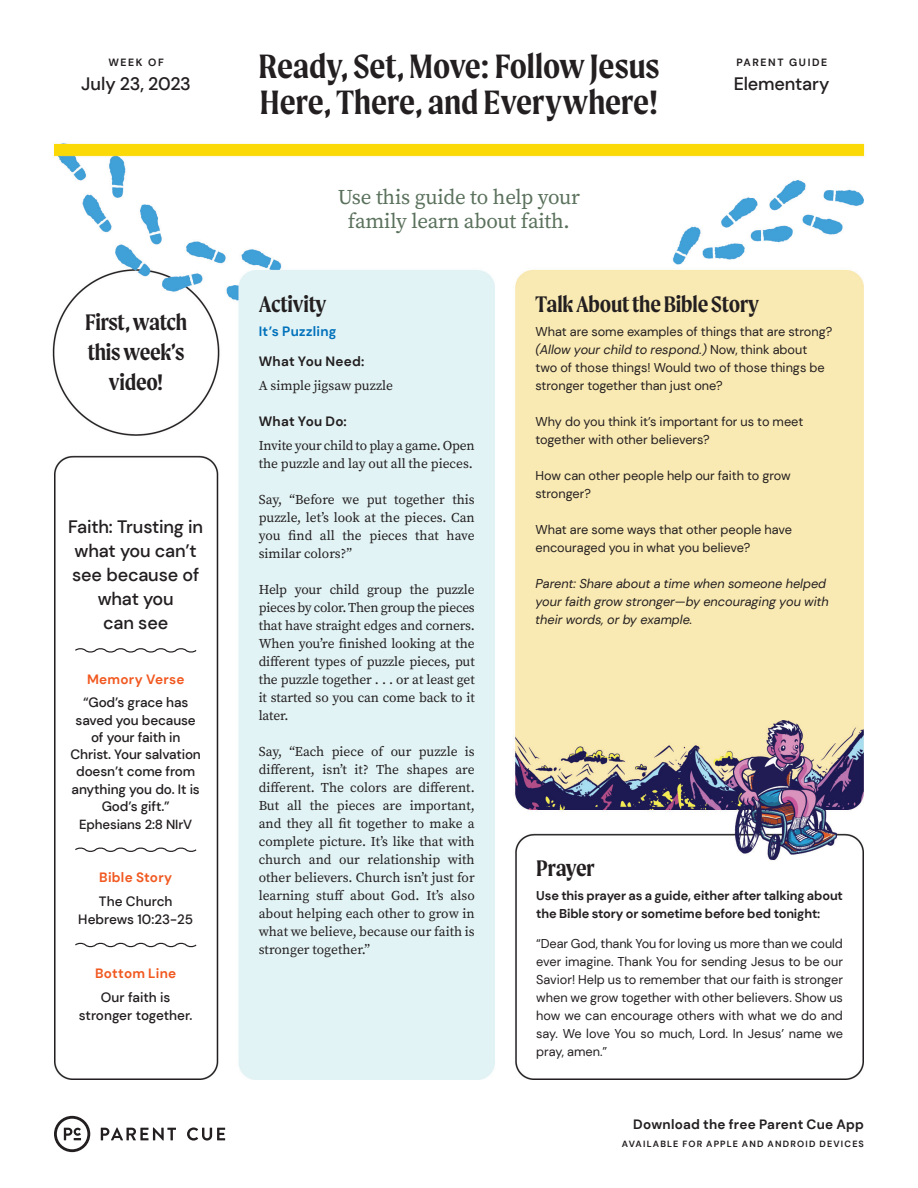
<style>
.page{position:relative;width:918px;height:1188px;background:#fff}
.page>*{position:absolute;margin:0;border:0;box-sizing:border-box;transform-origin:0 0}
.t1{font:600 36px/36px "Moret";color:#231f20}
.t2{font:600 24px/30px "Moret";letter-spacing:-.01em;color:#231f20;text-align:center}
.t3{font:21px/24px "Source Serif Pro";letter-spacing:-.01em;color:#5a715c;text-align:center}
.t4{font:500 18px/24px "DM Sans";letter-spacing:-.01em;color:#231f20;text-align:center}
.t5{font:13.5px/18px "Source Serif Pro";letter-spacing:-.005em;color:#231f20;text-align:justify}
.t6{font:500 13.5px/17.2px "DM Sans";letter-spacing:-.01em;color:#231f20;text-align:center}
.t7{font:700 13.5px "DM Sans";letter-spacing:.015em;color:#231f20}
.t8{font:700 13.5px "DM Sans";letter-spacing:.02em;color:#f15921}
.t9{font:700 13.5px "DM Sans";letter-spacing:.02em;color:#0071bb}
.t10{font:500 13.2px "DM Sans";letter-spacing:-.01em;color:#231f20}
.t11{font:12.75px/18px "DM Sans";color:#231f20}
.t12{font:italic 12.75px/18px "DM Sans";color:#231f20}
.t13{font:700 12.75px/18px "DM Sans";letter-spacing:-.01em;color:#231f20}
.t14{font:700 10.5px "DM Sans";letter-spacing:.15em;color:#231f20}
.t15{font:700 9px "DM Sans";letter-spacing:.13em;color:#231f20}
.s1{font-style:italic}
</style>
<div class="page">
<img style="left:52px;top:143px;width:813px;height:1010px">
<svg style="left:101px;top:1127px;width:75px;height:14px"></svg>
<svg style="left:187px;top:1127px;width:38px;height:14px"></svg>
<svg style="left:54px;top:1116px;width:36px;height:36px"></svg>
<svg style="left:74px;top:646px;width:124px;height:8px"></svg>
<svg style="left:74px;top:846px;width:124px;height:8px"></svg>
<svg style="left:74px;top:941px;width:124px;height:8px"></svg>
<p class="t14" style="left:108px;top:56px;width:57px">WEEK OF</p>
<h3 class="t4" style="left:81px;top:72px;width:111px">July 23, 2023</h3>
<h2 class="t2" style="left:85px;top:307px;width:104px">First, watch this week’s video!</h2>
<h3 class="t4" style="left:68px;top:515px;width:137px">Faith: Trusting in what you can’t see because of what you<br>can see</h3>
<p class="t8" style="left:87px;top:671px;width:99px">Memory Verse</p>
<p class="t6" style="left:71px;top:694px;width:132px">“God’s grace has saved you because of your faith in<br>Christ. Your salvation doesn’t come from anything you do. It is<br>God’s gift.”</p>
<p class="t10" style="left:79px;top:816px;width:115px">Ephesians 2:8 NIrV</p>
<p class="t8" style="left:99px;top:869px;width:75px">Bible Story</p>
<p class="t6" style="left:78px;top:892px;width:116px;line-height:18px">The Church<br>Hebrews 10:23-25</p>
<p class="t8" style="left:95px;top:965px;width:83px">Bottom Line</p>
<p class="t6" style="left:79px;top:988px;width:115px;line-height:18px">Our faith is stronger together.</p>
<h1 class="t1" style="left:258px;top:48px;width:403px">Ready, Set, Move: Follow Jesus<br>Here, There, and Everywhere!</h1>
<h3 class="t3" style="left:338px;top:185px;width:244px">Use this guide to help your family learn about faith.</h3>
<p class="t14" style="left:736px;top:56px;width:92px">PARENT GUIDE</p>
<h3 class="t4" style="left:734px;top:72px;width:97px">Elementary</h3>
<h2 class="t2" style="left:259px;top:289px;width:69px">Activity</h2>
<p class="t9" style="left:259px;top:323px;width:79px">It’s Puzzling</p>
<p class="t7" style="left:259px;top:353px;width:107px">What You Need:</p>
<p class="t5" style="left:259px;top:376px;width:136px">A simple jigsaw puzzle</p>
<p class="t7" style="left:259px;top:413px;width:90px">What You Do:</p>
<p class="t5" style="left:259px;top:437px;width:218px">Invite your child to play a game. Open the puzzle and lay out all the pieces.</p>
<p class="t5" style="left:259px;top:491px;width:218px">Say, “Before we put together this puzzle, let’s look at the pieces. Can you find all the pieces that have similar colors?”</p>
<p class="t5" style="left:259px;top:580px;width:218px">Help your child group the puzzle pieces by color. Then group the pieces that have straight edges and corners.<br>When you’re finished looking at the different types of puzzle pieces, put the puzzle together . . . or at least get it started so you can come back to it later.</p>
<p class="t5" style="left:259px;top:742px;width:218px">Say, “Each piece of our puzzle is different, isn’t it? The shapes are different. The colors are different.<br>But all the pieces are important, and they all fit together to make a complete picture. It’s like that with church and our relationship with other believers. Church isn’t just for learning stuff about God. It’s also about helping each other to grow in what we believe, because our faith is stronger together.”</p>
<h2 class="t2" style="left:536px;top:289px;width:225px">Talk About the Bible Story</h2>
<p class="t11" style="left:536px;top:322px;width:298px">What are some examples of things that are strong? <span class="s1">(Allow your child to respond.)</span> Now, think about two of those things! Would two of those things be stronger together than just one?</p>
<p class="t11" style="left:536px;top:413px;width:269px">Why do you think it’s important for us to meet together with other believers?</p>
<p class="t11" style="left:536px;top:467px;width:257px">How can other people help our faith to grow stronger?</p>
<p class="t11" style="left:536px;top:521px;width:258px">What are some ways that other people have encouraged you in what you believe?</p>
<p class="t12" style="left:536px;top:575px;width:295px">Parent: Share about a time when someone helped your faith grow stronger—by encouraging you with their words, or by example.</p>
<h2 class="t2" style="left:536px;top:853px;width:60px">Prayer</h2>
<p class="t13" style="left:536px;top:887px;width:308px">Use this prayer as a guide, either after talking about the Bible story or sometime before bed tonight:</p>
<p class="t11" style="left:536px;top:935px;width:308px;text-align:justify">“Dear God, thank You for loving us more than we could ever imagine. Thank You for sending Jesus to be our Savior! Help us to remember that our faith is stronger when we grow together with other believers. Show us how we can encourage others with what we do and say. We love You so much, Lord. In Jesus’ name we pray, amen.”</p>
<p class="t7" style="left:633px;top:1116px;width:232px">Download the free Parent Cue App</p>
<p class="t15" style="left:622px;top:1138px;width:244px">AVAILABLE FOR APPLE AND ANDROID DEVICES</p>
</div>
